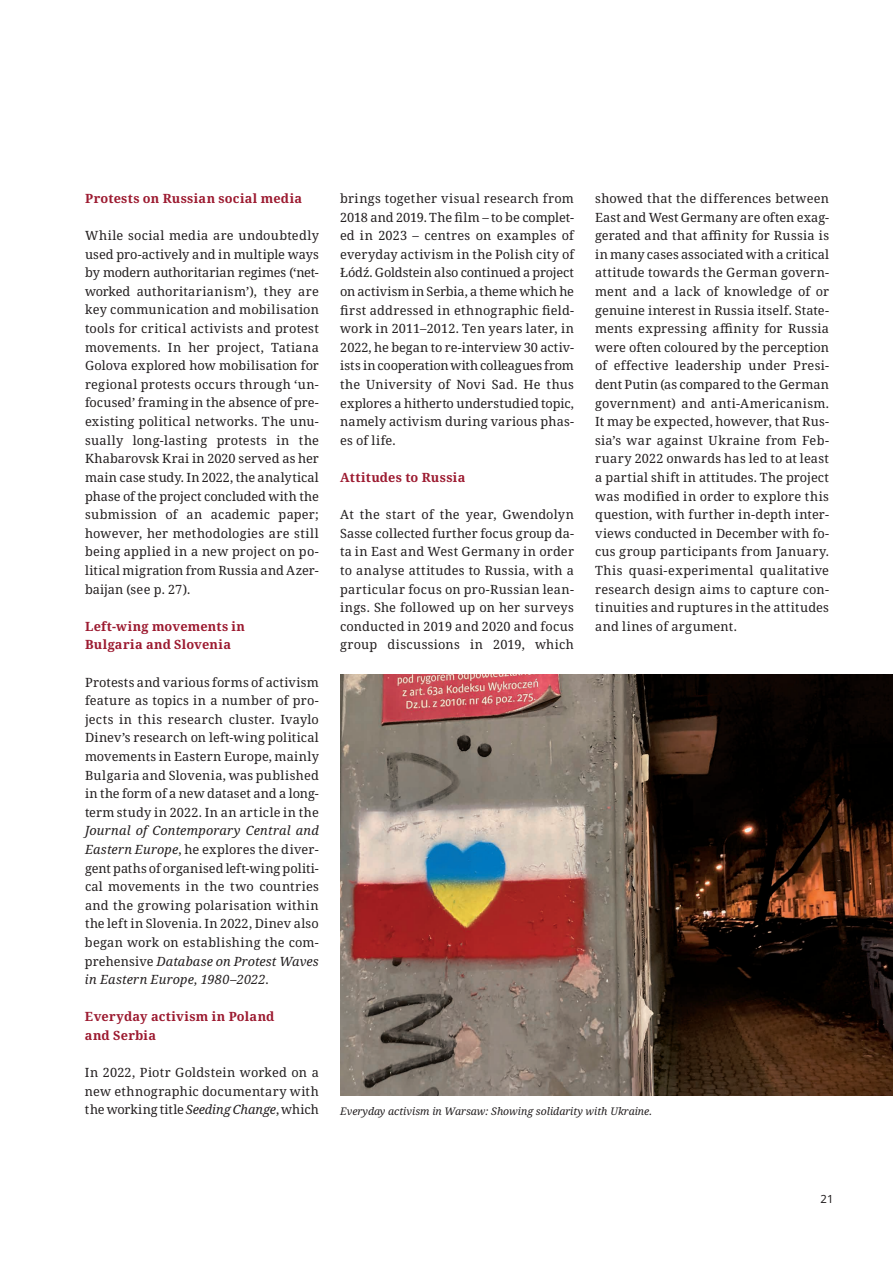
<style>
.page{position:relative;width:893px;height:1263px;background:#fff}
.page>*{position:absolute;margin:0;border:0;box-sizing:border-box;transform-origin:0 0}
.t1{font:12.75px/18.6px "Noto Serif";letter-spacing:.015em;color:#231f20;text-align:justify}
.t2{font:700 12.75px/18.6px "Noto Serif";letter-spacing:.02em;color:#9c1a30}
.t3{font:11.25px "Noto Sans";color:#231f20}
.t4{font:italic 10.5px "Noto Serif";color:#231f20}
.s1{font-style:italic}
</style>
<div class="page">
<img style="left:340px;top:674px;width:553px;height:422px">
<p class="t2" style="left:85px;top:188px;width:219px">Protests on Russian social media</p>
<p class="t1" style="left:85px;top:226px;width:235px">While social media are undoubtedly used pro-actively and in multiple ways by modern authoritarian regimes (‘net&shy;worked authoritarianism’), they are key communication and mobilisation tools for critical activists and protest movements. In her project, Tatiana Golova explored how mobilisation for regional protests occurs through ‘un&shy;focused’ framing in the absence of pre&shy;existing political networks. The unu&shy;sually long-lasting protests in the Khabarovsk Krai in 2020 served as her main case study. In 2022, the analytical phase of the project concluded with the submission of an academic paper; however, her methodologies are still being applied in a new project on po&shy;litical migration from Russia and Azer&shy;baijan (see p. 27).</p>
<p class="t2" style="left:85px;top:616px;width:162px">Left-wing movements in<br>Bulgaria and Slovenia</p>
<p class="t1" style="left:85px;top:672px;width:235px">Protests and various forms of activism feature as topics in a number of pro&shy;jects in this research cluster. Ivaylo Dinev’s research on left-wing political movements in Eastern Europe, mainly Bulgaria and Slovenia, was published in the form of a new dataset and a long&shy;term study in 2022. In an article in the</p>
<p class="t1" style="left:85px;top:821px;width:235px"><span class="s1">Journal of Contemporary Central and Eastern Europe</span>, he explores the diver&shy;gent paths of organised left-wing politi&shy;cal movements in the two countries and the growing polarisation within the left in Slovenia. In 2022, Dinev also began work on establishing the com&shy;prehensive <span class="s1">Database on Protest Waves in Eastern Europe, 1980–2022</span>.</p>
<p class="t2" style="left:85px;top:1007px;width:191px">Everyday activism in Poland and Serbia</p>
<p class="t1" style="left:85px;top:1063px;width:235px">In 2022, Piotr Goldstein worked on a new ethnographic documentary with the working title <span class="s1">Seeding Change</span>, which</p>
<p class="t1" style="left:340px;top:189px;width:235px">brings together visual research from 2018 and 2019. The film – to be complet&shy;ed in 2023 – centres on examples of everyday activism in the Polish city of Łódź. Goldstein also continued a project on activism in Serbia, a theme which he first addressed in ethnographic field&shy;work in 2011–2012. Ten years later, in 2022, he began to re-interview 30 activ&shy;ists in cooperation with colleagues from the University of Novi Sad. He thus explores a hitherto understudied topic, namely activism during various phas&shy;es of life.</p>
<p class="t2" style="left:340px;top:468px;width:127px">Attitudes to Russia</p>
<p class="t1" style="left:340px;top:505px;width:235px">At the start of the year, Gwendolyn Sasse collected further focus group da&shy;ta in East and West Germany in order to analyse attitudes to Russia, with a particular focus on pro-Russian lean&shy;ings. She followed up on her surveys conducted in 2019 and 2020 and focus group discussions in 2019, which</p>
<p class="t1" style="left:595px;top:189px;width:235px">showed that the differences between East and West Germany are often exag&shy;gerated and that affinity for Russia is in many cases associated with a critical attitude towards the German govern&shy;ment and a lack of knowledge of or genuine interest in Russia itself. State&shy;ments expressing affinity for Russia were often coloured by the perception of effective leadership under Presi&shy;dent Putin (as compared to the German government) and anti-Americanism.<br>It may be expected, however, that Rus&shy;sia’s war against Ukraine from Feb&shy;ruary 2022 onwards has led to at least a partial shift in attitudes. The project was modified in order to explore this question, with further in-depth inter&shy;views conducted in December with fo&shy;cus group participants from January.<br>This quasi-experimental qualitative research design aims to capture con&shy;tinuities and ruptures in the attitudes and lines of argument.</p>
<p class="t4" style="left:340px;top:1103px;width:313px">Everyday activism in Warsaw: Showing solidarity with Ukraine.</p>
<p class="t3" style="left:821px;top:1192px;width:14px">21</p>
</div>
